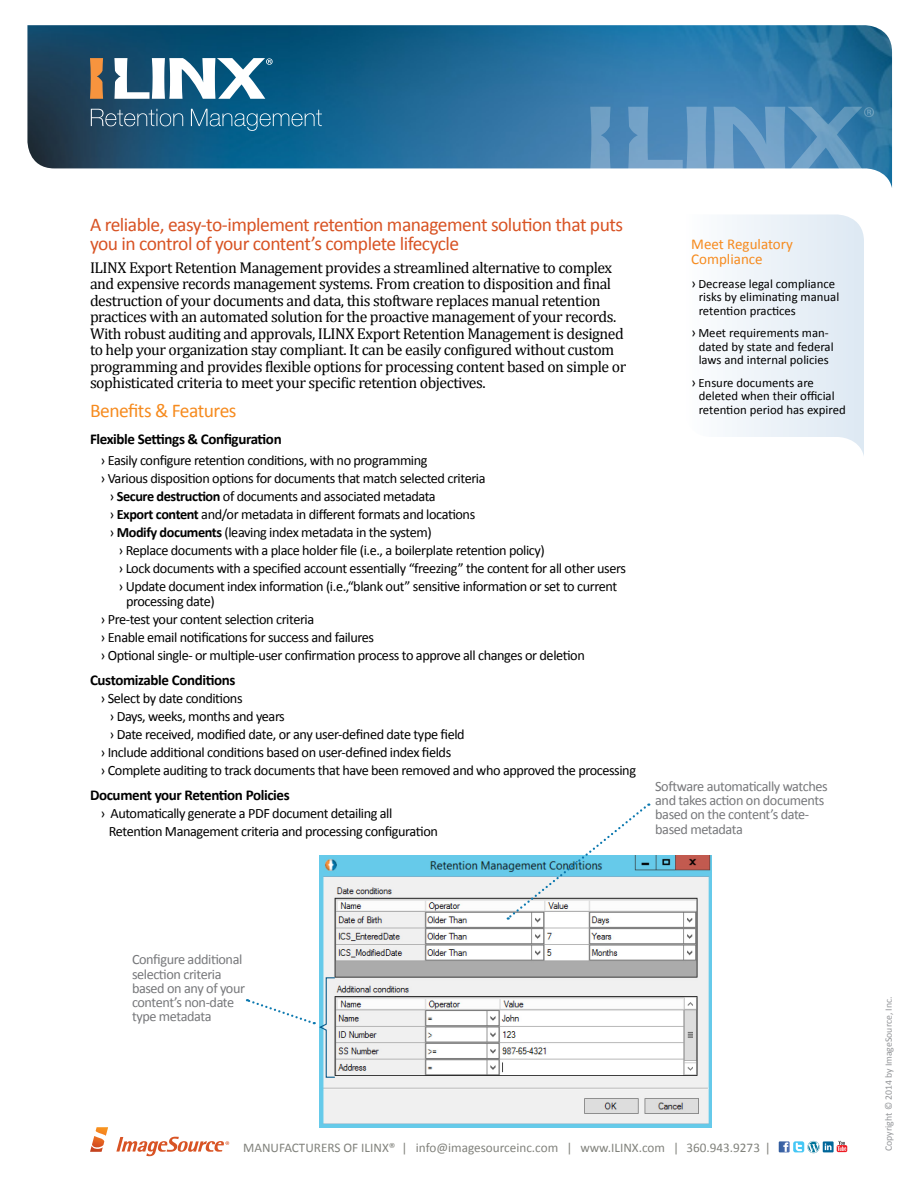
<style>
.page{position:relative;width:918px;height:1188px;background:#fff}
.page>*{position:absolute;margin:0;border:0;box-sizing:border-box;transform-origin:0 0}
.t1{font:19.5px/19.5px "Calibri";letter-spacing:-.025em;color:#d85324}
.t2{font:19.5px "Calibri";letter-spacing:-.025em;color:#f68b1f}
.t3{font:15.75px/16.5px "Cambria";letter-spacing:-.03em;color:#000}
.t4{font:700 15px "Calibri";letter-spacing:-.025em;color:#000}
.t5{font:15px/15px "Calibri";color:#f68b1f}
.t6{font:14.25px/18px "Calibri";letter-spacing:-.03em;color:#000}
.t7{font:14.25px/14.2px "Calibri";letter-spacing:-.03em;color:#77787b}
.t8{font:13.2px "Calibri";color:#81827c}
.t9{font:12.75px/13.5px "Calibri";color:#000}
.t10{font:9.75px "Calibri";color:#939598}
.s1{font-weight:700}
.s2{font-size:14.25px}
</style>
<div class="page">
<img style="left:27px;top:25px;width:865px;height:163px">
<svg style="left:90px;top:1127px;width:18px;height:25px"></svg>
<svg style="left:116px;top:1137px;width:113px;height:19px"></svg>
<svg style="left:779px;top:1141px;width:11px;height:11px"></svg>
<svg style="left:793px;top:1141px;width:11px;height:11px"></svg>
<svg style="left:796px;top:1141px;width:50px;height:12px"></svg>
<svg style="left:590px;top:107px;width:21px;height:63px"></svg>
<svg style="left:628px;top:107px;width:79px;height:63px;background:#6699c3"></svg>
<svg style="left:714px;top:107px;width:160px;height:63px;background:#5e95be"></svg>
<svg style="left:90px;top:58px;width:13px;height:41px"></svg>
<svg style="left:114px;top:58px;width:159px;height:41px"></svg>
<svg style="left:91px;top:109px;width:92px;height:17px;background:#406b86"></svg>
<svg style="left:191px;top:109px;width:131px;height:22px;background:#287399"></svg>
<img style="left:320px;top:855px;width:391px;height:272px">
<svg style="left:725px;top:214px;width:139px;height:242px"></svg>
<svg style="left:246px;top:977px;width:90px;height:101px"></svg>
<svg style="left:506px;top:804px;width:143px;height:116px"></svg>
<h1 class="t1" style="left:90px;top:214px;width:535px">A reliable, easy-to-implement retention management solution that puts you in control of your content’s complete lifecycle</h1>
<p class="t3" style="left:90px;top:259px;width:538px">ILINX Export Retention Management provides a streamlined alternative to complex and expensive records management systems. From creation to disposition and final destruction of your documents and data, this stoftware replaces manual retention practices with an automated solution for the proactive management of your records.<br>With robust auditing and approvals, ILINX Export Retention Management is designed to help your organization stay compliant. It can be easily configured without custom programming and provides flexible options for processing content based on simple or sophisticated criteria to meet your specific retention objectives.</p>
<h1 class="t2" style="left:90px;top:397px;width:148px">Benefits &amp; Features</h1>
<p class="t4" style="left:90px;top:429px;width:193px">Flexible Settings &amp; Configuration</p>
<p class="t6" style="left:100px;top:451px;width:329px">› Easily configure retention conditions, with no programming</p>
<p class="t6" style="left:100px;top:469px;width:387px">› Various disposition options for documents that match selected criteria</p>
<p class="t6" style="left:110px;top:487px;width:328px">› <span class="s1">Secure destruction</span> of documents and associated metadata</p>
<p class="t6" style="left:110px;top:505px;width:367px">› <span class="s1">Export content</span> and/or metadata in different formats and locations</p>
<p class="t6" style="left:110px;top:523px;width:324px">› <span class="s1">Modify documents</span> (leaving index metadata in the system)</p>
<p class="t6" style="left:119px;top:541px;width:428px">› Replace documents with a place holder file (i.e., a boilerplate retention policy)</p>
<p class="t6" style="left:119px;top:559px;width:509px">› Lock documents with a specified account essentially “freezing” the content for all other users</p>
<p class="t6" style="left:119px;top:577px;width:500px">› Update document index information (i.e.,“blank out” sensitive information or set to current</p>
<p class="t6" style="left:101px;top:592px;width:486px;text-indent:25px">processing date)<br>› Pre-test your content selection criteria<br>› Enable email notifications for success and failures<br>› Optional single- or multiple-user confirmation process to approve all changes or deletion</p>
<p class="t4" style="left:90px;top:670px;width:147px">Customizable Conditions</p>
<p class="t6" style="left:100px;top:689px;width:144px">› Select by date conditions</p>
<p class="t6" style="left:110px;top:707px;width:177px">› Days, weeks, months and years</p>
<p class="t6" style="left:110px;top:725px;width:357px">› Date received, modified date, or any user-defined date type field</p>
<p class="t6" style="left:100px;top:743px;width:352px">› Include additional conditions based on user-defined index fields</p>
<p class="t6" style="left:100px;top:761px;width:537px">› Complete auditing to track documents that have been removed and who approved the processing</p>
<p class="t4" style="left:90px;top:784px;width:201px">Document your Retention Policies</p>
<p class="t6" style="left:109px;top:804px;width:331px;text-indent:-8px">› Automatically generate a PDF document detailing all<br>Retention Management criteria and processing configuration</p>
<p class="t5" style="left:691px;top:236px;width:103px">Meet Regulatory<br>Compliance</p>
<p class="t9" style="left:699px;top:277px;width:142px;text-indent:-8px"><span class="s2">›</span> Decrease legal compliance risks by eliminating manual retention practices</p>
<p class="t9" style="left:691px;top:326px;width:144px;text-align:center"><span class="s2">›</span> Meet requirements man&shy;dated by state and federal laws and internal policies</p>
<p class="t9" style="left:699px;top:376px;width:149px;text-indent:-8px"><span class="s2">›</span> Ensure documents are deleted when their official retention period has expired</p>
<p class="t7" style="left:655px;top:779px;width:174px">Software automatically watches and takes action on documents based on the content’s date&shy;based metadata</p>
<p class="t7" style="left:132px;top:952px;width:115px">Configure additional selection criteria based on any of your content’s non-date type metadata</p>
<p class="t8" style="left:243px;top:1138px;width:529px">MANUFACTURERS OF ILINX® | info@imagesourceinc.com | www.ILINX.com | 360.943.9273 |</p>
<p class="t10" style="left:882px;top:1151px;width:156px;rotate:-90deg">Copyright © 2014 by ImageSource, Inc.</p>
</div>
